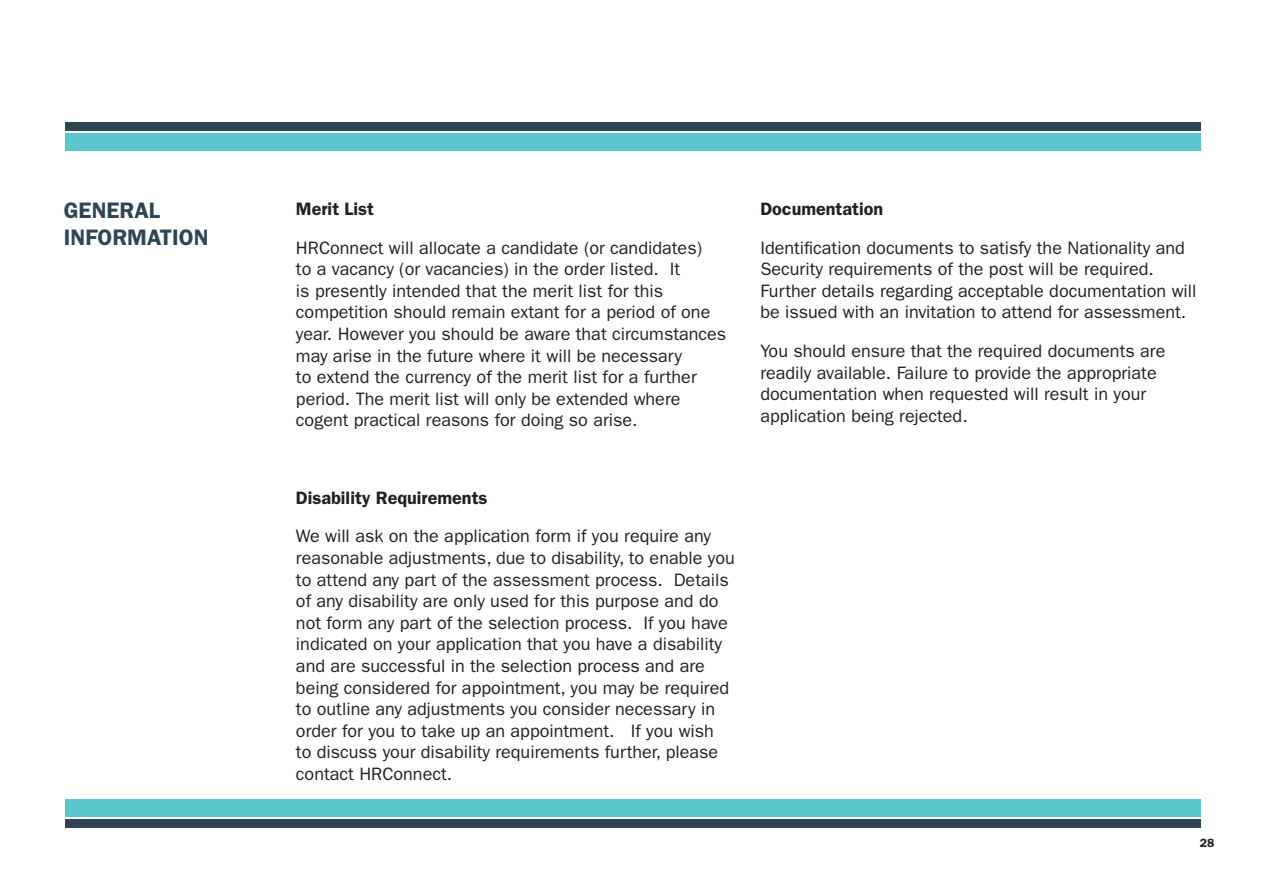
<style>
.page{position:relative;width:1263px;height:893px;background:#fff}
.page>*{position:absolute;margin:0;border:0;box-sizing:border-box;transform-origin:0 0}
.t1{font:600 22.5px/27px "ITC Franklin Gothic Std";color:#304553}
.t2{font:18px/21.6px "ITC Franklin Gothic Std";color:#231f20}
.t3{font:600 18px "ITC Franklin Gothic Std";color:#231f20}
.t4{font:600 12px "ITC Franklin Gothic Std";color:#231f20}
</style>
<div class="page">
<div style="left:65px;top:799px;width:1135px;height:17px;background:#5bc6cc"></div>
<div style="left:65px;top:819px;width:1135px;height:9px;background:#304553"></div>
<div style="left:65px;top:134px;width:1135px;height:17px;background:#5bc6cc"></div>
<div style="left:65px;top:123px;width:1135px;height:8px;background:#304553"></div>
<p class="t1" style="left:64px;top:197px;width:146px">GENERAL<br>INFORMATION</p>
<p class="t3" style="left:296px;top:198px;width:80px">Merit List</p>
<p class="t2" style="left:296px;top:237px;width:432px">HRConnect will allocate a candidate (or candidates)<br>to a vacancy (or vacancies) in the order listed. It<br>is presently intended that the merit list for this competition should remain extant for a period of one year. However you should be aware that circumstances may arise in the future where it will be necessary<br>to extend the currency of the merit list for a further period. The merit list will only be extended where cogent practical reasons for doing so arise.</p>
<p class="t3" style="left:296px;top:487px;width:193px">Disability Requirements</p>
<p class="t2" style="left:296px;top:525px;width:440px">We will ask on the application form if you require any reasonable adjustments, due to disability, to enable you to attend any part of the assessment process. Details of any disability are only used for this purpose and do not form any part of the selection process. If you have indicated on your application that you have a disability and are successful in the selection process and are being considered for appointment, you may be required to outline any adjustments you consider necessary in order for you to take up an appointment. If you wish<br>to discuss your disability requirements further, please contact HRConnect.</p>
<p class="t3" style="left:760px;top:198px;width:124px">Documentation</p>
<p class="t2" style="left:760px;top:237px;width:438px">Identification documents to satisfy the Nationality and Security requirements of the post will be required.<br>Further details regarding acceptable documentation will be issued with an invitation to attend for assessment.</p>
<p class="t2" style="left:760px;top:340px;width:407px">You should ensure that the required documents are readily available. Failure to provide the appropriate documentation when requested will result in your application being rejected.</p>
<p class="t4" style="left:1200px;top:836px;width:16px">28</p>
</div>
